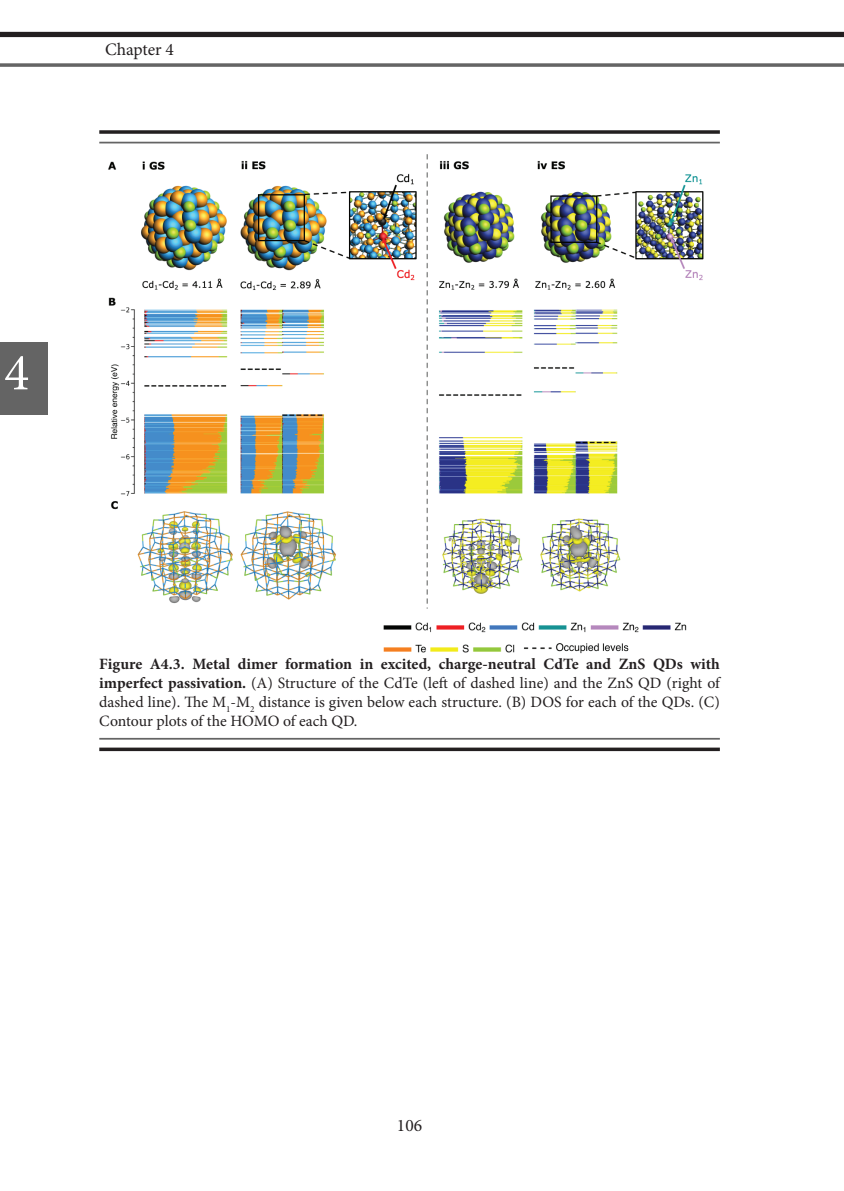
<style>
.page{position:relative;width:844px;height:1191px;background:#fff}
.page>*{position:absolute;margin:0;border:0;box-sizing:border-box;transform-origin:0 0}
.t1{font:52.5px "Minion Pro";color:#fff}
.t2{font:17.5px "Minion Pro";color:#231f20}
.t3{font:15.75px/18.9px "Minion Pro";letter-spacing:-.005em;color:#231f20;text-align:justify}
.s1{font-weight:700}
</style>
<div class="page">
<div style="left:0;top:342px;width:48px;height:73px;background:#646464"></div>
<div style="left:0;top:32px;width:843px;height:5px;background:#231f20"></div>
<svg style="left:0;top:63px;width:843px;height:4px;background:#767676"></svg>
<svg style="left:99px;top:130px;width:620px;height:4px;background:#3d3a3b"></svg>
<hr style="left:99px;top:142px;width:620px;height:1px;background:#646464">
<svg style="left:99px;top:747px;width:620px;height:4px;background:#434041"></svg>
<hr style="left:99px;top:738px;width:620px;height:1px;background:#646464">
<img style="left:108px;top:154px;width:596px;height:500px">
<p class="t2" style="left:105px;top:37px;width:70px">Chapter 4</p>
<h1 class="t1" style="left:4px;top:337px;width:27px">4</h1>
<p class="t3" style="left:99px;top:654px;width:622px"><span class="s1">Figure A4.3. Metal dimer formation in excited, charge-neutral CdTe and ZnS QDs with imperfect passivation.</span> (A) Structure of the CdTe (left of dashed line) and the ZnS QD (right of dashed line). The M<sub>1</sub>-M<sub>2</sub> distance is given below each structure. (B) DOS for each of the QDs. (C)<br>Contour plots of the HOMO of each QD.</p>
<p class="t2" style="left:397px;top:1113px;width:27px">106</p>
</div>
